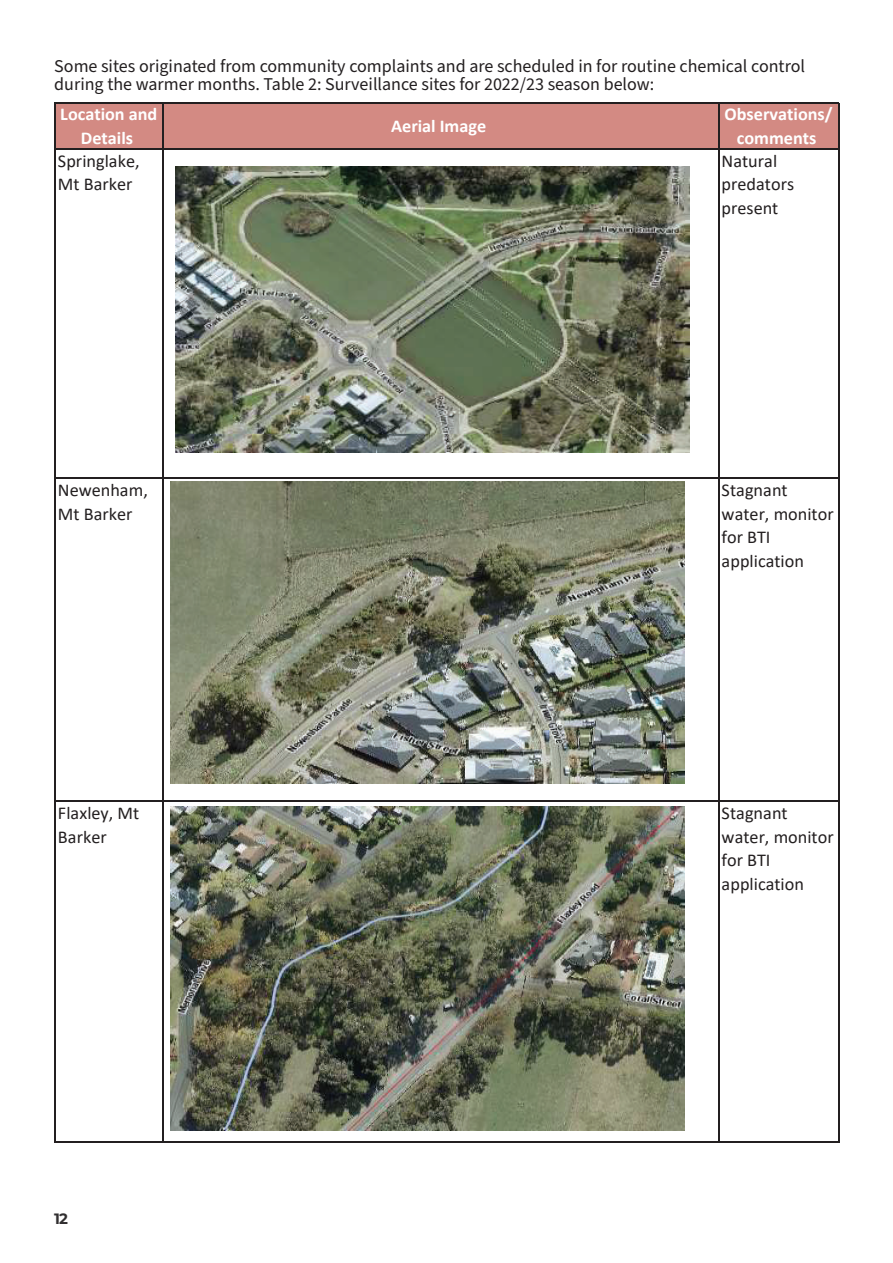
<style>
.page{position:relative;width:893px;height:1263px;background:#fff}
.page>*{position:absolute;margin:0;border:0;box-sizing:border-box;transform-origin:0 0}
.t1{font:18.15px/23.5px "Calibri";color:#231f20}
.t2{font:700 18.15px/23.5px "Calibri";color:#fff;text-align:center}
.t3{font:18px/18px "Source Sans Pro";color:#231f20}
.t4{font:700 15px "Montserrat";color:#312f30}
</style>
<div class="page">
<div style="left:56px;top:104px;width:783px;height:45px;background:#d38a83"></div>
<hr style="left:54px;top:102px;width:2px;height:46px;background:#231f20">
<hr style="left:54px;top:149px;width:2px;height:328px;background:#231f20">
<hr style="left:54px;top:479px;width:2px;height:321px;background:#231f20">
<hr style="left:54px;top:802px;width:2px;height:341px;background:#231f20">
<hr style="left:162px;top:104px;width:1px;height:1037px;background:#231f20">
<hr style="left:718px;top:104px;width:1px;height:1037px;background:#231f20">
<hr style="left:838px;top:104px;width:1px;height:1039px;background:#231f20">
<hr style="left:56px;top:102px;width:783px;height:2px;background:#231f20">
<hr style="left:54px;top:148px;width:784px;height:1px;background:#231f20">
<hr style="left:54px;top:477px;width:784px;height:2px;background:#231f20">
<hr style="left:54px;top:800px;width:784px;height:2px;background:#231f20">
<hr style="left:56px;top:1141px;width:783px;height:2px;background:#231f20">
<img style="left:175px;top:167px;width:514px;height:285px">
<img style="left:170px;top:482px;width:514px;height:302px">
<img style="left:170px;top:806px;width:514px;height:324px">
<p class="t3" style="left:54px;top:58px;width:752px">Some sites originated from community complaints and are scheduled in for routine chemical control during the warmer months. Table 2: Surveillance sites for 2022/23 season below:</p>
<p class="t2" style="left:60px;top:102px;width:99px">Location and<br>Details</p>
<p class="t2" style="left:391px;top:114px;width:97px">Aerial Image</p>
<p class="t2" style="left:724px;top:102px;width:110px">Observations/ comments</p>
<p class="t1" style="left:58px;top:149px;width:83px">Springlake,<br>Mt Barker</p>
<p class="t1" style="left:722px;top:149px;width:74px">Natural predators present</p>
<p class="t1" style="left:58px;top:478px;width:91px">Newenham,<br>Mt Barker</p>
<p class="t1" style="left:722px;top:478px;width:114px">Stagnant water, monitor for BTI application</p>
<p class="t1" style="left:58px;top:801px;width:83px">Flaxley, Mt<br>Barker</p>
<p class="t1" style="left:722px;top:801px;width:114px">Stagnant water, monitor for BTI application</p>
<p class="t4" style="left:54px;top:1207px;width:15px">12</p>
</div>
